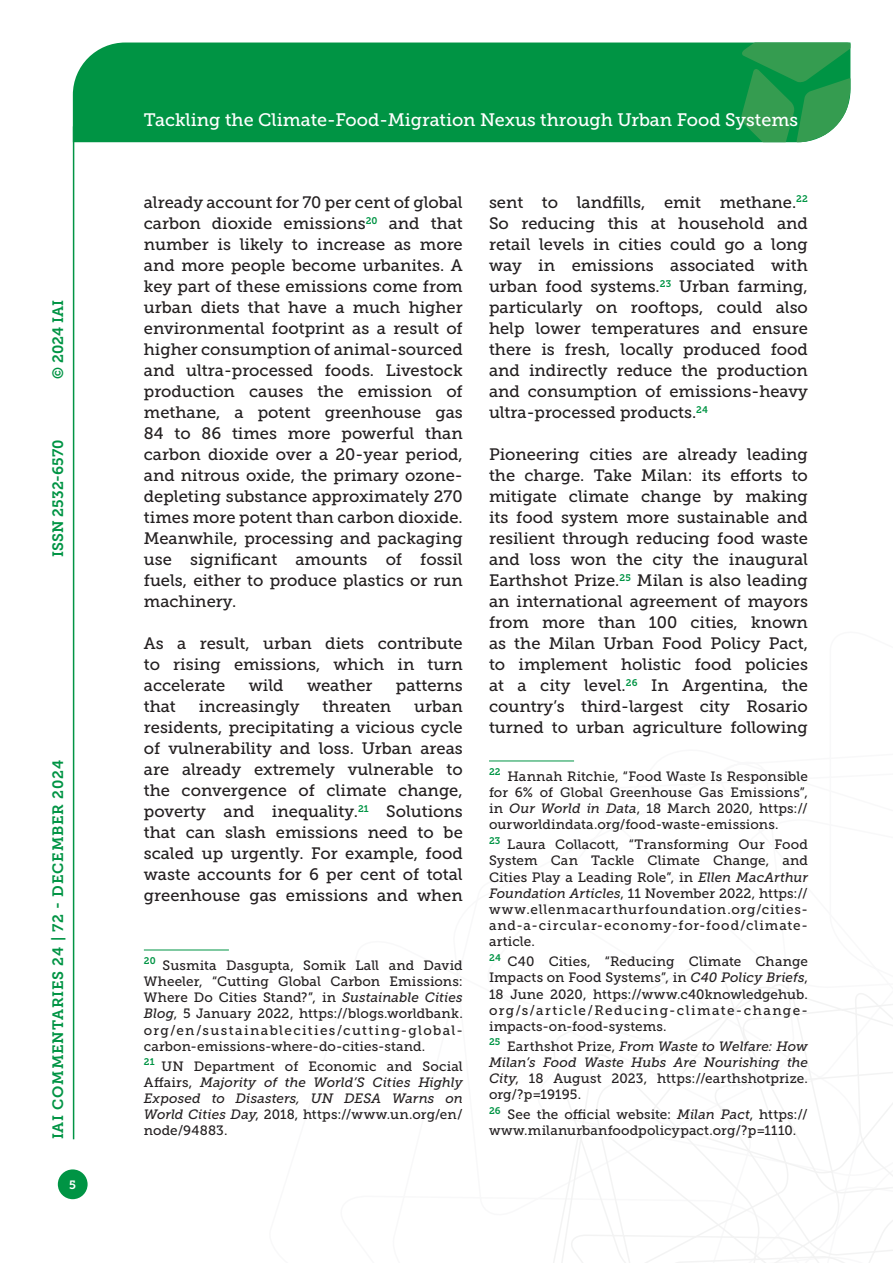
<style>
.page{position:relative;width:893px;height:1263px;background:#fff}
.page>*{position:absolute;margin:0;border:0;box-sizing:border-box;transform-origin:0 0}
.t1{font:18px "Museo Slab 500";color:#fff}
.Testo{font:16.5px/21px "Museo Slab 500";color:#231f20;text-align:justify}
.t2{font:15px "Museo Slab 700";letter-spacing:.05em;color:#009444}
.t3{font:15px "Museo Slab 700";color:#009444}
.Nota{font:13.5px/16.2px "Museo Slab 500";letter-spacing:.015em;color:#231f20;text-align:justify}
.t4{font:12px "Museo Slab 700";color:#fff}
.s1{font-style:italic}
</style>
<div class="page">
<svg style="left:553px;top:960px;width:340px;height:303px"></svg>
<div style="left:73px;top:43px;width:668px;height:99px;background:#009444"></div>
<svg style="left:741px;top:43px;width:109px;height:99px;background:#319e55"></svg>
<div style="left:58px;top:1169px;width:30px;height:30px;background:#009444;border-radius:50%"></div>
<hr style="left:73px;top:126px;width:1px;height:1013px;background:#009444">
<hr style="left:144px;top:950px;width:85px;height:1px;background:#009444">
<hr style="left:489px;top:761px;width:85px;height:1px;background:#009444">
<p class="t2" style="left:50px;top:379px;width:80px;rotate:-90deg">© 2024 IAI</p>
<p class="t3" style="left:50px;top:557px;width:119px;rotate:-90deg">ISSN 2532-6570</p>
<p class="t2" style="left:50px;top:1139px;width:381px;rotate:-90deg">IAI COMMENTARIES 24 | 72 - DECEMBER 2024</p>
<p class="t4" style="left:69px;top:1178px;width:8px">5</p>
<p class="t1" style="left:144px;top:110px;width:656px">Tackling the Climate-Food-Migration Nexus through Urban Food Systems</p>
<p class="Testo" style="left:144px;top:192px;width:320px">already account for 70 per cent of global carbon dioxide emissions<sup>20</sup> and that number is likely to increase as more and more people become urbanites. A key part of these emissions come from urban diets that have a much higher environmental footprint as a result of higher consumption of animal-sourced and ultra-processed foods. Livestock production causes the emission of methane, a potent greenhouse gas 84 to 86 times more powerful than carbon dioxide over a 20-year period, and nitrous oxide, the primary ozone&shy;depleting substance approximately 270 times more potent than carbon dioxide.<br>Meanwhile, processing and packaging use significant amounts of fossil fuels, either to produce plastics or run machinery.</p>
<p class="Testo" style="left:144px;top:633px;width:320px">As a result, urban diets contribute to rising emissions, which in turn accelerate</p>
<p class="Testo" style="left:249px;top:675px;width:36px">wild</p>
<p class="Testo" style="left:307px;top:675px;width:67px">weather</p>
<p class="Testo" style="left:396px;top:675px;width:68px">patterns</p>
<p class="Testo" style="left:144px;top:696px;width:320px;text-indent:270px">urban residents, precipitating a vicious cycle of vulnerability and loss. Urban areas are already extremely vulnerable to the convergence of climate change, poverty and inequality.<sup>21</sup> Solutions that can slash emissions need to be scaled up urgently. For example, food waste accounts for 6 per cent of total greenhouse gas emissions and when</p>
<p class="Testo" style="left:144px;top:696px;width:34px">that</p>
<p class="Testo" style="left:199px;top:696px;width:102px">increasingly</p>
<p class="Testo" style="left:323px;top:696px;width:70px">threaten</p>
<p class="Nota" style="left:144px;top:957px;width:320px"><sup>20</sup> Susmita Dasgupta, Somik Lall and David Wheeler, “Cutting Global Carbon Emissions:<br>Where Do Cities Stand?”, in <span class="s1">Sustainable Cities Blog</span>, 5 January 2022, https://blogs.worldbank. org/en/sustainablecities/cutting-global&shy;carbon-emissions-where-do-cities-stand.</p>
<p class="Nota" style="left:144px;top:1058px;width:320px"><sup>21</sup> UN Department of Economic and Social Affairs, <span class="s1">Majority of the World’S Cities Highly Exposed to Disasters, UN DESA Warns on World Cities Day</span>, 2018, https://www.un.org/en/ node/94883.</p>
<p class="Testo" style="left:489px;top:192px;width:320px">sent to landfills, emit methane.<sup>22<br></sup>So reducing this at household and retail levels in cities could go a long way in emissions associated with urban food systems.<sup>23</sup> Urban farming, particularly on rooftops, could also help lower temperatures and ensure there is fresh, locally produced food and indirectly reduce the production and consumption of emissions-heavy ultra-processed products.<sup>24</sup></p>
<p class="Testo" style="left:489px;top:444px;width:320px">Pioneering cities are already leading the charge. Take Milan: its efforts to mitigate climate change by making its food system more sustainable and resilient through reducing food waste and loss won the city the inaugural Earthshot Prize.<sup>25</sup> Milan is also leading an international agreement of mayors from more than 100 cities, known as the Milan Urban Food Policy Pact, to implement holistic food policies at a city level.<sup>26</sup> In Argentina, the country’s third-largest city Rosario turned to urban agriculture following</p>
<p class="Nota" style="left:489px;top:768px;width:320px"><sup>22</sup> Hannah Ritchie, “Food Waste Is Responsible for 6% of Global Greenhouse Gas Emissions”, in <span class="s1">Our World in Data</span>, 18 March 2020, https:// ourworldindata.org/food-waste-emissions.</p>
<p class="Nota" style="left:489px;top:836px;width:320px"><sup>23</sup> Laura Collacott, “Transforming Our Food System Can Tackle Climate Change, and Cities Play a Leading Role”, in <span class="s1">Ellen MacArthur Foundation Articles</span>, 11 November 2022, https:// www.ellenmacarthurfoundation.org/cities&shy;and-a-circular-economy-for-food/climate&shy;article.</p>
<p class="Nota" style="left:489px;top:953px;width:320px"><sup>24</sup> C40 Cities, “Reducing Climate Change Impacts on Food Systems”, in <span class="s1">C40 Policy Briefs</span>, 18 June 2020, https://www.c40knowledgehub. org/s/article/Reducing-climate-change&shy;impacts-on-food-systems.</p>
<p class="Nota" style="left:489px;top:1038px;width:320px"><sup>25</sup> Earthshot Prize, <span class="s1">From Waste to Welfare: How Milan’s Food Waste Hubs Are Nourishing the City</span>, 18 August 2023, https://earthshotprize. org/?p=19195.</p>
<p class="Nota" style="left:489px;top:1106px;width:320px"><sup>26</sup> See the official website: <span class="s1">Milan Pact</span>, https:// www.milanurbanfoodpolicypact.org/?p=1110.</p>
</div>
